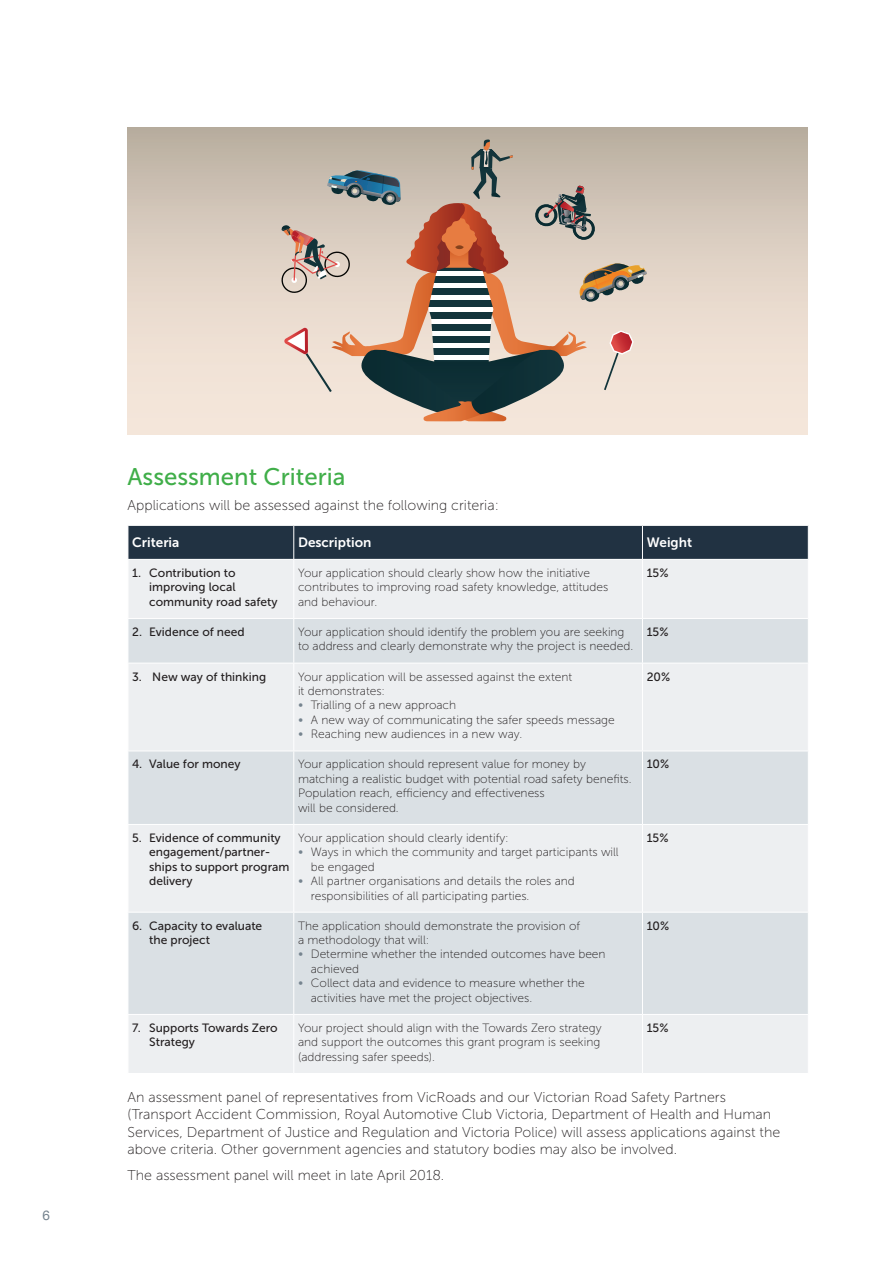
<style>
.page{position:relative;width:893px;height:1263px;background:#fff}
.page>*{position:absolute;margin:0;border:0;box-sizing:border-box;transform-origin:0 0}
.VR_Header_B_green_70{font:24px "Museo Sans 500";color:#40ae49}
.VR_Body_Copy_black_1{font:14.25px/17.2px "Museo Sans 100";color:#231f20}
.VR_Table_heading_whi{font:13.5px "Museo Sans 700";color:#fff}
.t1{font:13.5px "Helvetica Neue";color:#76848f}
.VR_Table_text_black{font:12px/14.4px "Museo Sans 100";color:#231f20}
.VR_Table_text_black-2{font:12px/14.4px "Museo Sans 500";color:#231f20}
.s1{font-size:13.5px;color:#76848f}
</style>
<div class="page">
<div style="left:129px;top:526px;width:679px;height:33px;background:#213242"></div>
<div style="left:129px;top:560px;width:679px;height:513px;background:#edeff1"></div>
<svg style="left:129px;top:619px;width:679px;height:395px;background:#e2e6e9"></svg>
<hr style="left:293px;top:526px;width:1px;height:33px;background:#fff">
<hr style="left:642px;top:526px;width:1px;height:33px;background:#fff">
<hr style="left:293px;top:560px;width:1px;height:58px;background:#fff">
<hr style="left:642px;top:560px;width:1px;height:58px;background:#fff">
<hr style="left:128px;top:618px;width:166px;height:1px;background:#fff">
<hr style="left:294px;top:618px;width:348px;height:1px;background:#fff">
<hr style="left:293px;top:619px;width:1px;height:44px;background:#fff">
<hr style="left:642px;top:618px;width:167px;height:1px;background:#fff">
<hr style="left:642px;top:619px;width:1px;height:44px;background:#fff">
<hr style="left:128px;top:663px;width:166px;height:1px;background:#fff">
<hr style="left:294px;top:663px;width:348px;height:1px;background:#fff">
<hr style="left:293px;top:663px;width:1px;height:88px;background:#fff">
<hr style="left:642px;top:663px;width:167px;height:1px;background:#fff">
<hr style="left:642px;top:663px;width:1px;height:88px;background:#fff">
<hr style="left:128px;top:751px;width:166px;height:1px;background:#fff">
<hr style="left:294px;top:751px;width:348px;height:1px;background:#fff">
<hr style="left:293px;top:751px;width:1px;height:73px;background:#fff">
<hr style="left:642px;top:751px;width:167px;height:1px;background:#fff">
<hr style="left:642px;top:751px;width:1px;height:73px;background:#fff">
<hr style="left:128px;top:824px;width:166px;height:1px;background:#fff">
<hr style="left:294px;top:824px;width:348px;height:1px;background:#fff">
<hr style="left:293px;top:825px;width:1px;height:87px;background:#fff">
<hr style="left:642px;top:824px;width:167px;height:1px;background:#fff">
<hr style="left:642px;top:825px;width:1px;height:87px;background:#fff">
<hr style="left:128px;top:912px;width:166px;height:1px;background:#fff">
<hr style="left:294px;top:912px;width:348px;height:1px;background:#fff">
<hr style="left:293px;top:912px;width:1px;height:102px;background:#fff">
<hr style="left:642px;top:912px;width:167px;height:1px;background:#fff">
<hr style="left:642px;top:912px;width:1px;height:102px;background:#fff">
<hr style="left:128px;top:1014px;width:166px;height:1px;background:#fff">
<hr style="left:294px;top:1014px;width:348px;height:1px;background:#fff">
<hr style="left:293px;top:1015px;width:1px;height:58px;background:#fff">
<hr style="left:642px;top:1014px;width:167px;height:1px;background:#fff">
<hr style="left:642px;top:1015px;width:1px;height:58px;background:#fff">
<div style="left:128px;top:128px;width:679px;height:306px;background:linear-gradient(to bottom,#c0b5a7,#feefe3)"></div>
<svg style="left:280px;top:139px;width:367px;height:282px;background:#baaa9e"></svg>
<p class="t1" style="left:43px;top:1205px;width:9px">6</p>
<p class="VR_Header_B_green_70" style="left:128px;top:463px;width:219px">Assessment Criteria</p>
<p class="VR_Body_Copy_black_1" style="left:128px;top:497px;width:373px">Applications will be assessed against the following criteria:</p>
<p class="VR_Table_heading_whi" style="left:132px;top:535px;width:49px">Criteria</p>
<p class="VR_Table_heading_whi" style="left:298px;top:535px;width:75px">Description</p>
<p class="VR_Table_heading_whi" style="left:647px;top:535px;width:47px">Weight</p>
<p class="VR_Table_text_black-2" style="left:149px;top:566px;width:130px;text-indent:-17px">1. Contribution to improving local community road safety</p>
<p class="VR_Table_text_black" style="left:298px;top:566px;width:312px">Your application should clearly show how the initiative contributes to improving road safety knowledge, attitudes and behaviour.</p>
<p class="VR_Table_text_black-2" style="left:647px;top:566px;width:23px">15%</p>
<p class="VR_Table_text_black-2" style="left:132px;top:625px;width:114px">2. Evidence of need</p>
<p class="VR_Table_text_black" style="left:298px;top:625px;width:337px">Your application should identify the problem you are seeking to address and clearly demonstrate why the project is needed.</p>
<p class="VR_Table_text_black-2" style="left:647px;top:625px;width:23px">15%</p>
<p class="VR_Table_text_black-2" style="left:132px;top:669px;width:135px">3. New way of thinking</p>
<p class="VR_Table_text_black" style="left:298px;top:669px;width:276px">Your application will be assessed against the extent it demonstrates:</p>
<p class="VR_Table_text_black" style="left:298px;top:698px;width:160px"><span class="s1">•</span> Trialling of a new approach</p>
<p class="VR_Table_text_black" style="left:298px;top:713px;width:318px"><span class="s1">•</span> A new way of communicating the safer speeds message</p>
<p class="VR_Table_text_black" style="left:298px;top:727px;width:226px"><span class="s1">•</span> Reaching new audiences in a new way.</p>
<p class="VR_Table_text_black-2" style="left:647px;top:669px;width:25px">20%</p>
<p class="VR_Table_text_black-2" style="left:132px;top:757px;width:110px">4. Value for money</p>
<p class="VR_Table_text_black" style="left:298px;top:757px;width:335px">Your application should represent value for money by matching a realistic budget with potential road safety benefits.<br>Population reach, efficiency and effectiveness<br>will be considered.</p>
<p class="VR_Table_text_black-2" style="left:647px;top:757px;width:24px">10%</p>
<p class="VR_Table_text_black-2" style="left:149px;top:831px;width:142px;text-indent:-17px">5. Evidence of community engagement/partner&shy;ships to support program delivery</p>
<p class="VR_Table_text_black" style="left:298px;top:831px;width:212px">Your application should clearly identify:</p>
<p class="VR_Table_text_black-2" style="left:647px;top:831px;width:23px">15%</p>
<p class="VR_Table_text_black" style="left:311px;top:845px;width:309px;text-indent:-13px"><span class="s1">•</span> Ways in which the community and target participants will be engaged</p>
<p class="VR_Table_text_black" style="left:311px;top:874px;width:266px;text-indent:-13px"><span class="s1">•</span> All partner organisations and details the roles and responsibilities of all participating parties.</p>
<p class="VR_Table_text_black-2" style="left:149px;top:918px;width:115px;text-indent:-17px">6. Capacity to evaluate the project</p>
<p class="VR_Table_text_black" style="left:298px;top:918px;width:284px">The application should demonstrate the provision of a methodology that will:</p>
<p class="VR_Table_text_black" style="left:311px;top:947px;width:296px;text-indent:-13px"><span class="s1">•</span> Determine whether the intended outcomes have been achieved</p>
<p class="VR_Table_text_black" style="left:311px;top:976px;width:275px;text-indent:-13px"><span class="s1">•</span> Collect data and evidence to measure whether the activities have met the project objectives.</p>
<p class="VR_Table_text_black-2" style="left:647px;top:918px;width:24px">10%</p>
<p class="VR_Table_text_black-2" style="left:149px;top:1021px;width:130px;text-indent:-17px">7. Supports Towards Zero<br>Strategy</p>
<p class="VR_Table_text_black" style="left:298px;top:1021px;width:305px;text-align:justify">Your project should align with the Towards Zero strategy and support the outcomes this grant program is seeking (addressing safer speeds).</p>
<p class="VR_Table_text_black-2" style="left:647px;top:1021px;width:23px">15%</p>
<p class="VR_Body_Copy_black_1" style="left:128px;top:1089px;width:654px">An assessment panel of representatives from VicRoads and our Victorian Road Safety Partners (Transport Accident Commission, Royal Automotive Club Victoria, Department of Health and Human Services, Department of Justice and Regulation and Victoria Police) will assess applications against the above criteria. Other government agencies and statutory bodies may also be involved.</p>
<p class="VR_Body_Copy_black_1" style="left:128px;top:1166px;width:318px">The assessment panel will meet in late April 2018.</p>
</div>
